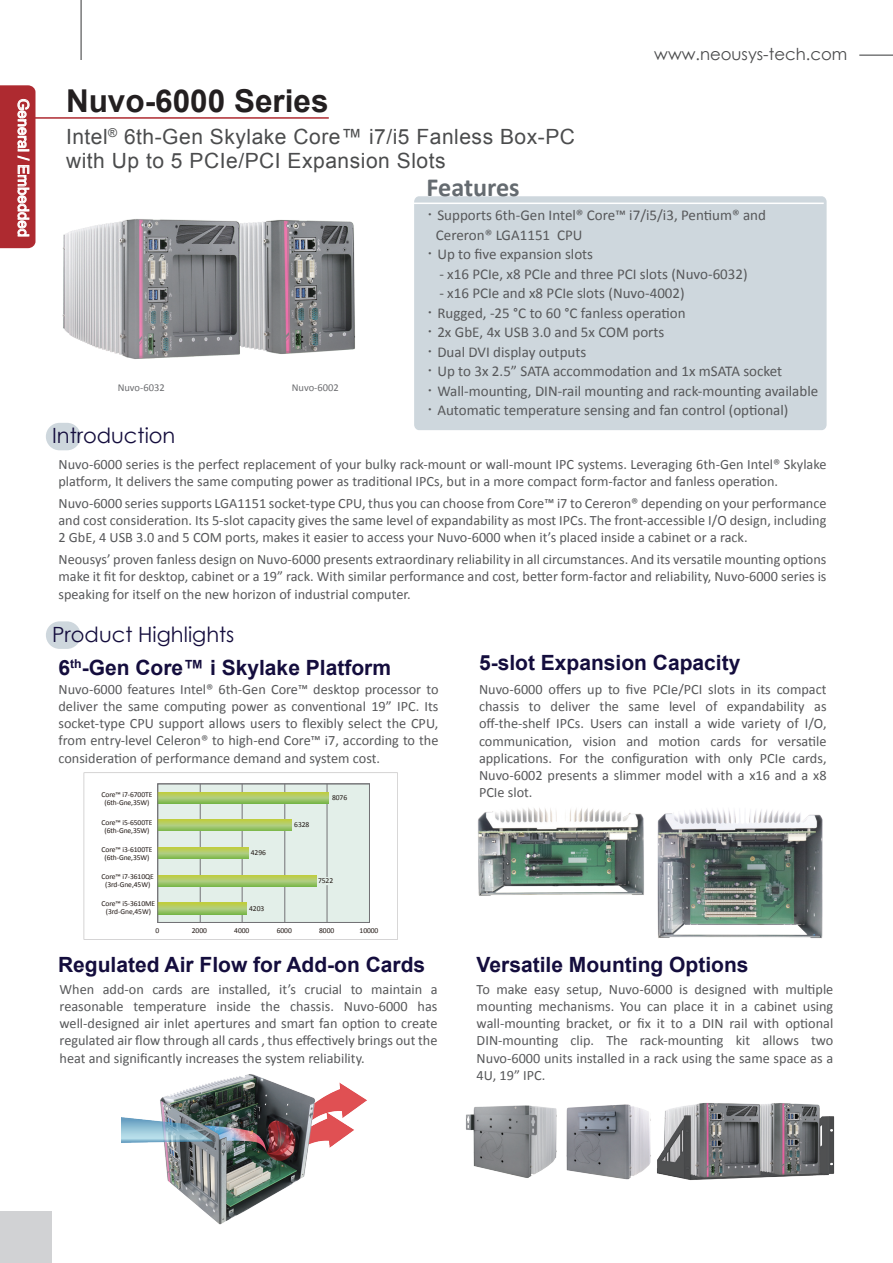
<style>
.page{position:relative;width:893px;height:1263px;background:#fff}
.page>*{position:absolute;margin:0;border:0;box-sizing:border-box;transform-origin:0 0}
.t1{font:700 31.5px "Arial";color:#231f20}
.t2{font:700 26.1px "Calibri";color:#656b70}
.t3{font:700 21px "Arial";color:#140d3d}
.t4{font:21px/24px "Arial";letter-spacing:.025em;color:#4b4c4d}
.t5{font:21px "Century Gothic";color:#140d3d}
.t6{font:16.5px "Century Gothic";color:#4b4c4d}
.t7{font:15px/19.5px "Calibri";color:#57585a}
.t8{font:15px "Arial";color:#fff}
.t9{font:14.25px/17.2px "Calibri";color:#57585a;text-align:justify}
.t10{font:10.5px "Calibri";color:#6c6d70}
.t11{font:7.5px/7.9px "Calibri";letter-spacing:-.01em;color:#211814;text-align:center}
.s1{font-family:"Adobe Ming Std";font-weight:300}
</style>
<div class="page">
<img style="left:62px;top:219px;width:293px;height:140px">
<svg style="left:0;top:85px;width:35px;height:163px;background:#b9474c"></svg>
<div style="left:414px;top:196px;width:413px;height:234px;background:#ced7dd;border-radius:5px"></div>
<hr style="left:406px;top:203px;width:418px;height:1px;background:#fff">
<div style="left:84px;top:772px;width:314px;height:168px;border:1px solid #231f20"></div>
<div style="left:46px;top:621px;width:35px;height:28px;background:#ced7dd;border-radius:14px"></div>
<div style="left:46px;top:423px;width:35px;height:27px;background:#ced7dd;border-radius:14px"></div>
<hr style="left:81px;top:0;width:1px;height:60px;background:#4b4c4d">
<hr style="left:32px;top:117px;width:297px;height:2px;background:#ae2a30">
<div style="left:0;top:1211px;width:52px;height:52px;background:#d1d2d4"></div>
<hr style="left:859px;top:55px;width:34px;height:1px;background:#4b4c4d">
<div style="left:158px;top:784px;width:212px;height:138px;background:#e3efe9"></div>
<hr style="left:327px;top:784px;width:1px;height:93px;background:#737276">
<hr style="left:327px;top:885px;width:1px;height:37px;background:#737276">
<hr style="left:285px;top:784px;width:1px;height:138px;background:#737276">
<hr style="left:242px;top:784px;width:1px;height:138px;background:#737276">
<hr style="left:200px;top:784px;width:1px;height:138px;background:#737276">
<svg style="left:160px;top:792px;width:168px;height:11px;background:#a8c862"></svg>
<svg style="left:160px;top:820px;width:132px;height:11px"></svg>
<svg style="left:160px;top:847px;width:88px;height:12px"></svg>
<svg style="left:160px;top:903px;width:87px;height:11px"></svg>
<svg style="left:160px;top:875px;width:157px;height:11px;background:#aac962"></svg>
<div style="left:158px;top:784px;width:212px;height:138px;border:1px solid #737276"></div>
<img style="left:477px;top:807px;width:167px;height:89px">
<img style="left:657px;top:809px;width:166px;height:130px">
<img style="left:122px;top:1074px;width:245px;height:151px">
<img style="left:566px;top:1104px;width:84px;height:76px">
<img style="left:466px;top:1105px;width:91px;height:73px">
<img style="left:650px;top:1103px;width:185px;height:77px">
<p class="t8" style="left:33px;top:99px;width:140px;rotate:90deg">General / Embedded</p>
<h1 class="t1" style="left:66px;top:80px;width:264px">Nuvo-6000 Series</h1>
<h3 class="t4" style="left:66px;top:124px;width:511px">Intel<sup>®</sup> 6th-Gen Skylake Core™ i7/i5 Fanless Box-PC with Up to 5 PCIe/PCI Expansion Slots</h3>
<h2 class="t2" style="left:427px;top:171px;width:95px">Features</h2>
<p class="t6" style="left:654px;top:44px;width:195px">www.neousys-tech.com</p>
<p class="t10" style="left:118px;top:381px;width:48px">Nuvo-6032</p>
<p class="t10" style="left:292px;top:381px;width:48px">Nuvo-6002</p>
<h3 class="t5" style="left:52px;top:423px;width:125px">Introduction</h3>
<p class="t7" style="left:422px;top:205px;width:345px"><span class="s1">‧</span>Supports 6th-Gen Intel® Core™ i7/i5/i3, Pentium® and</p>
<p class="t7" style="left:436px;top:225px;width:148px">Cereron® LGA1151 CPU</p>
<p class="t7" style="left:422px;top:244px;width:172px"><span class="s1">‧</span>Up to five expansion slots</p>
<p class="t7" style="left:439px;top:264px;width:310px">- x16 PCIe, x8 PCIe and three PCI slots (Nuvo-6032)</p>
<p class="t7" style="left:422px;top:283px;width:397px;text-indent:17px">- x16 PCIe and x8 PCIe slots (Nuvo-4002)<br><span class="s1">‧</span>Rugged, -25 °C to 60 °C fanless operation<br><span class="s1">‧</span>2x GbE, 4x USB 3.0 and 5x COM ports<br><span class="s1">‧</span>Dual DVI display outputs<br><span class="s1">‧</span>Up to 3x 2.5” SATA accommodation and 1x mSATA socket <span class="s1">‧</span>Wall-mounting, DIN-rail mounting and rack-mounting available <span class="s1">‧</span>Automatic temperature sensing and fan control (optional)</p>
<p class="t9" style="left:58px;top:455px;width:769px">Nuvo-6000 series is the perfect replacement of your bulky rack-mount or wall-mount IPC systems. Leveraging 6th-Gen Intel® Skylake platform, It delivers the same computing power as traditional IPCs, but in a more compact form-factor and fanless operation.</p>
<p class="t9" style="left:58px;top:494px;width:770px">Nuvo-6000 series supports LGA1151 socket-type CPU, thus you can choose from Core™ i7 to Cereron® depending on your performance and cost consideration. Its 5-slot capacity gives the same level of expandability as most IPCs. The front-accessible I/O design, including 2 GbE, 4 USB 3.0 and 5 COM ports, makes it easier to access your Nuvo-6000 when it’s placed inside a cabinet or a rack.</p>
<p class="t9" style="left:58px;top:550px;width:769px">Neousys’ proven fanless design on Nuvo-6000 presents extraordinary reliability in all circumstances. And its versatile mounting options make it fit for desktop, cabinet or a 19” rack. With similar performance and cost, better form-factor and reliability, Nuvo-6000 series is speaking for itself on the new horizon of industrial computer.</p>
<h3 class="t5" style="left:52px;top:621px;width:184px">Product Highlights</h3>
<h3 class="t3" style="left:59px;top:653px;width:334px">6<sup>th</sup>-Gen Core™ i Skylake Platform</h3>
<p class="t9" style="left:58px;top:680px;width:382px">Nuvo-6000 features Intel® 6th-Gen Core™ desktop processor to deliver the same computing power as conventional 19” IPC. Its socket-type CPU support allows users to flexibly select the CPU, from entry-level Celeron® to high-end Core™ i7, according to the consideration of performance demand and system cost.</p>
<p class="t11" style="left:102px;top:790px;width:52px">Core™ i7-6700TE (6th-Gne,35W)</p>
<p class="t11" style="left:102px;top:818px;width:52px">Core™ i5-6500TE (6th-Gne,35W)</p>
<p class="t11" style="left:102px;top:845px;width:52px">Core™ i3-6100TE (6th-Gne,35W)</p>
<p class="t11" style="left:102px;top:872px;width:54px">Core™ i7-3610QE (3rd-Gne,45W)</p>
<p class="t11" style="left:102px;top:899px;width:55px">Core™ i5-3610ME (3rd-Gne,45W)</p>
<p class="t11" style="left:251px;top:849px;width:17px">4296</p>
<p class="t11" style="left:249px;top:904px;width:17px">4203</p>
<p class="t11" style="left:294px;top:820px;width:17px">6328</p>
<p class="t11" style="left:332px;top:793px;width:17px">8076</p>
<p class="t11" style="left:318px;top:876px;width:17px">7522</p>
<p class="t11" style="left:155px;top:926px;width:5px">0</p>
<p class="t11" style="left:192px;top:926px;width:17px">2000</p>
<p class="t11" style="left:319px;top:926px;width:17px">8000</p>
<p class="t11" style="left:360px;top:926px;width:20px">10000</p>
<p class="t11" style="left:234px;top:926px;width:17px">4000</p>
<p class="t11" style="left:277px;top:926px;width:17px">6000</p>
<h3 class="t3" style="left:58px;top:951px;width:369px">Regulated Air Flow for Add-on Cards</h3>
<p class="t9" style="left:60px;top:979px;width:379px">When add-on cards are installed, it’s crucial to maintain a reasonable temperature inside the chassis. Nuvo-6000 has well-designed air inlet apertures and smart fan option to create regulated air flow through all cards , thus effectively brings out the heat and significantly increases the system reliability.</p>
<h3 class="t3" style="left:479px;top:649px;width:263px">5-slot Expansion Capacity</h3>
<p class="t9" style="left:479px;top:680px;width:349px">Nuvo-6000 offers up to five PCIe/PCI slots in its compact chassis to deliver the same level of expandability as off-the-shelf IPCs. Users can install a wide variety of I/O, communication, vision and motion cards for versatile applications. For the configuration with only PCIe cards, Nuvo-6002 presents a slimmer model with a x16 and a x8<br>PCIe slot.</p>
<h3 class="t3" style="left:477px;top:951px;width:273px">Versatile Mounting Options</h3>
<p class="t9" style="left:477px;top:979px;width:358px">To make easy setup, Nuvo-6000 is designed with multiple mounting mechanisms. You can place it in a cabinet using wall-mounting bracket, or fix it to a DIN rail with optional DIN-mounting clip. The rack-mounting kit allows two Nuvo-6000 units installed in a rack using the same space as a 4U, 19” IPC.</p>
</div>
